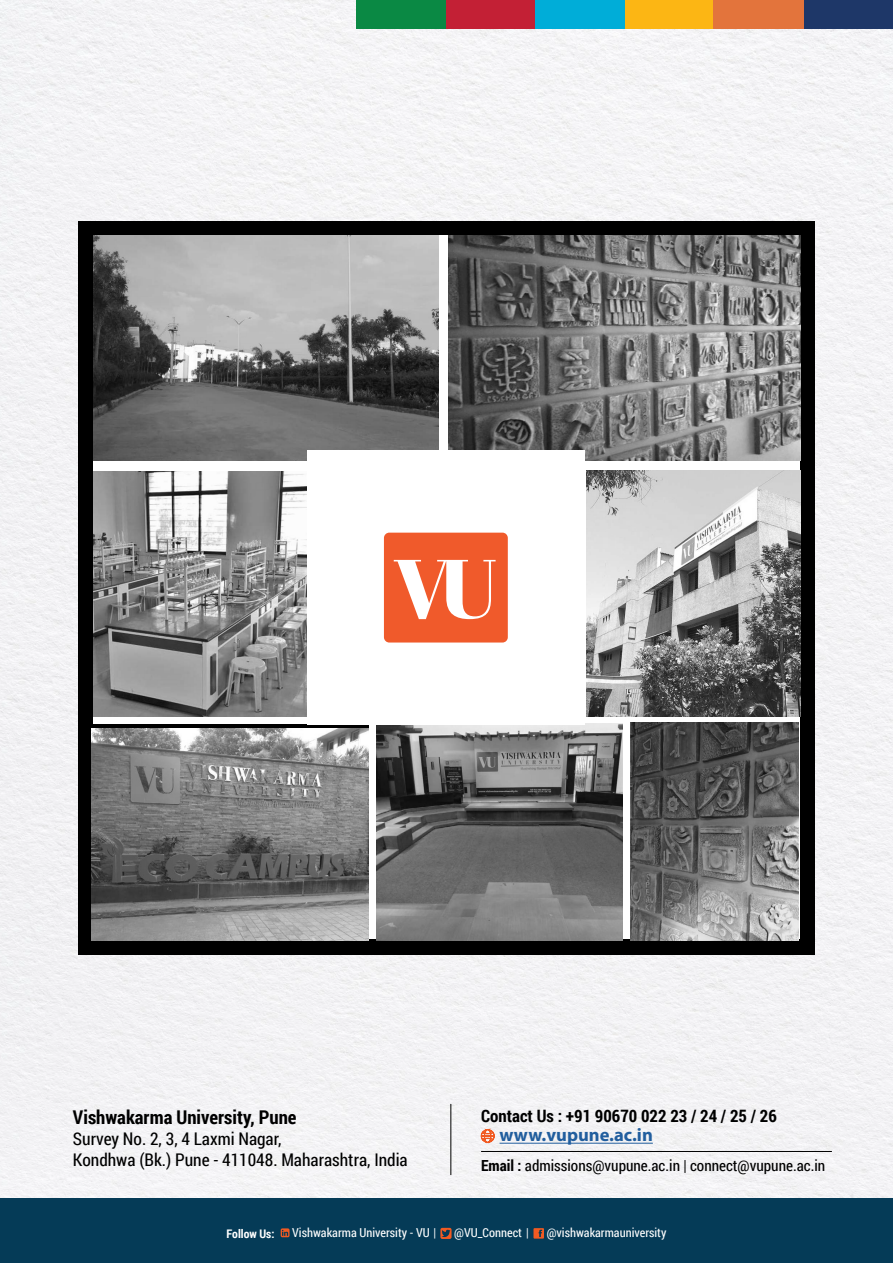
<style>
.page{position:relative;width:893px;height:1263px;background:#fff}
.page>*{position:absolute;margin:0;border:0;box-sizing:border-box;transform-origin:0 0}
.t1{font:700 18.9px "Roboto Condensed";color:#000}
.t2{font:700 18.6px "Myriad Pro";color:#215e9e}
.t3{font:17.4px/21px "Roboto Condensed";color:#000}
.t4{font:700 17.1px "Roboto Condensed";color:#000}
.t5{font:15.3px "Roboto Condensed";color:#000}
.t6{font:12.3px "Roboto Condensed";color:#fff}
.t7{font:700 11.85px "Roboto Condensed";color:#fff}
.s1{font-weight:700}
</style>
<div class="page">
<div style="left:0;top:0;width:893px;height:1199px;background:#f3f3f5"></div>
<div style="left:0;top:1199px;width:893px;height:64px;background:#053b57"></div>
<svg style="left:281px;top:1228px;width:9px;height:9px"></svg>
<svg style="left:440px;top:1228px;width:12px;height:11px"></svg>
<svg style="left:533px;top:1228px;width:11px;height:10px"></svg>
<hr style="left:451px;top:1104px;width:1px;height:71px;background:#000">
<hr style="left:481px;top:1151px;width:351px;height:1px;background:#000">
<hr style="left:500px;top:1143px;width:153px;height:1px;background:#215e9e">
<svg style="left:481px;top:1129px;width:14px;height:14px"></svg>
<div style="left:804px;top:0;width:89px;height:28px;background:#1e3768"></div>
<div style="left:624px;top:0;width:91px;height:28px;background:#fcb614"></div>
<div style="left:535px;top:0;width:89px;height:28px;background:#00add8"></div>
<div style="left:446px;top:0;width:89px;height:28px;background:#c32035"></div>
<div style="left:356px;top:0;width:90px;height:28px;background:#0a8944"></div>
<div style="left:713px;top:0;width:91px;height:28px;background:#e3743c"></div>
<div style="left:78px;top:221px;width:737px;height:733px;background:#000"></div>
<svg style="left:93px;top:235px;width:707px;height:703px;background:#dadada"></svg>
<img style="left:93px;top:235px;width:345px;height:225px">
<img style="left:91px;top:728px;width:277px;height:212px">
<img style="left:377px;top:724px;width:245px;height:216px">
<img style="left:587px;top:470px;width:214px;height:246px">
<img style="left:93px;top:472px;width:214px;height:245px">
<img style="left:631px;top:723px;width:167px;height:217px">
<img style="left:448px;top:235px;width:353px;height:225px">
<div style="left:308px;top:450px;width:277px;height:275px;background:#fff"></div>
<svg style="left:384px;top:533px;width:124px;height:109px;background:#f2744d"></svg>
<p class="t1" style="left:73px;top:1104px;width:225px">Vishwakarma University, Pune</p>
<p class="t3" style="left:73px;top:1127px;width:336px">Survey No. 2, 3, 4 Laxmi Nagar,<br>Kondhwa (Bk.) Pune - 411048. Maharashtra, India</p>
<p class="t2" style="left:500px;top:1123px;width:155px">www.vupune.ac.in</p>
<p class="t4" style="left:481px;top:1104px;width:297px">Contact Us : +91 90670 022 23 / 24 / 25 / 26</p>
<p class="t5" style="left:481px;top:1155px;width:346px"><span class="s1">Email :</span> admissions@vupune.ac.in | connect@vupune.ac.in</p>
<p class="t7" style="left:227px;top:1225px;width:49px">Follow Us:</p>
<p class="t6" style="left:292px;top:1224px;width:146px">Vishwakarma University - VU |</p>
<p class="t6" style="left:454px;top:1224px;width:76px">@VU_Connect |</p>
<p class="t6" style="left:547px;top:1224px;width:121px">@vishwakarmauniversity</p>
</div>
